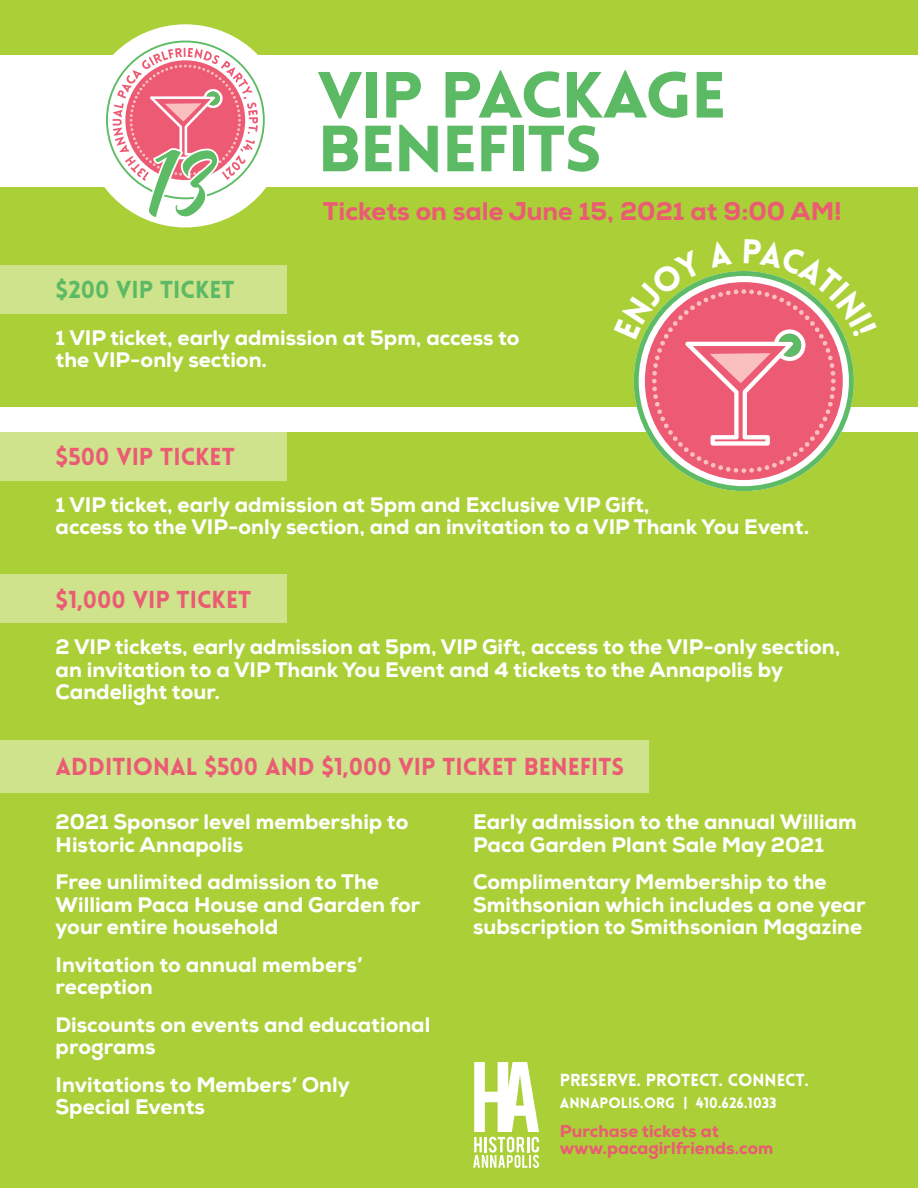
<style>
.page{position:relative;width:918px;height:1188px;background:#fff}
.page>*{position:absolute;margin:0;border:0;box-sizing:border-box;transform-origin:0 0}
.t1{font:900 63.75px/53.7px "Lovelo";letter-spacing:-.025em;color:#5cba64;scale:1.11 1}
.t2{font:800 25.5px "Nexa";color:#eb5b73}
.t3{font:900 24px "Lovelo";color:#eb5b73}
.t4{font:900 24px "Lovelo";color:#5cba64}
.t5{font:800 21px/22.5px "Nexa";color:#fff}
.t6{font:800 17.1px/17.1px "Nexa";color:#eb5b73}
.t7{font:900 17.1px "Lovelo";color:#fff}
.t8{font:900 14.7px "Lovelo";color:#fff}
.s1{font-family:"Nexa";font-weight:800}
</style>
<div class="page">
<div style="left:0;top:432px;width:918px;height:756px;background:#aacf37"></div>
<div style="left:0;top:0;width:918px;height:407px;background:#aacf37"></div>
<div style="left:84px;top:24px;width:203px;height:203px;background:#fff;border-radius:50%"></div>
<div style="left:0;top:56px;width:918px;height:131px;background:#fff"></div>
<div style="left:0;top:265px;width:287px;height:48px;background:#cee38c"></div>
<div style="left:0;top:740px;width:648px;height:53px;background:#cee38c"></div>
<svg style="left:683px;top:473px;width:121px;height:18px"></svg>
<svg style="left:473px;top:1062px;width:66px;height:106px"></svg>
<div style="left:0;top:432px;width:287px;height:48px;background:#cee38c"></div>
<div style="left:0;top:574px;width:287px;height:49px;background:#cee38c"></div>
<svg style="left:113px;top:48px;width:145px;height:172px"></svg>
<svg style="left:633px;top:271px;width:221px;height:202px"></svg>
<h1 class="t1" style="left:317px;top:69px;width:370px">VIP PACKAGE<br>BENEFITS</h1>
<p class="t2" style="left:323px;top:195px;width:520px">Tickets on sale June 15, 2021 at 9:00 AM!</p>
<p class="t4" style="left:56px;top:275px;width:181px">$200 VIP TICKET</p>
<p class="t5" style="left:56px;top:326px;width:466px">1 VIP ticket, early admission at 5pm, access to the VIP-only section.</p>
<p class="t3" style="left:56px;top:442px;width:181px">$500 VIP TICKET</p>
<p class="t5" style="left:56px;top:493px;width:755px">1 VIP ticket, early admission at 5pm and Exclusive VIP Gift,<br>access to the VIP-only section, and an invitation to a VIP Thank You Event.</p>
<p class="t3" style="left:56px;top:584px;width:197px">$1,000 VIP TICKET</p>
<p class="t5" style="left:56px;top:636px;width:786px">2 VIP tickets, early admission at 5pm, VIP Gift, access to the VIP-only section, an invitation to a VIP Thank You Event and 4 tickets to the Annapolis by<br>Candelight tour.</p>
<p class="t3" style="left:56px;top:752px;width:570px">ADDITIONAL $500 AND $1,000 VIP TICKET BENEFITS</p>
<p class="t5" style="left:56px;top:811px;width:354px">2021 Sponsor level membership to<br>Historic Annapolis</p>
<p class="t5" style="left:56px;top:871px;width:366px">Free unlimited admission to The<br>William Paca House and Garden for your entire household</p>
<p class="t5" style="left:56px;top:953px;width:309px">Invitation to annual members’ reception</p>
<p class="t5" style="left:56px;top:1013px;width:376px">Discounts on events and educational programs</p>
<p class="t5" style="left:56px;top:1073px;width:296px">Invitations to Members’ Only<br>Special Events</p>
<p class="t5" style="left:473px;top:811px;width:385px">Early admission to the annual William<br>Paca Garden Plant Sale May 2021</p>
<p class="t5" style="left:473px;top:871px;width:394px">Complimentary Membership to the<br>Smithsonian which includes a one year subscription to Smithsonian Magazine</p>
<p class="t7" style="left:560px;top:1070px;width:251px">PRESERVE. PROTECT. CONNECT.</p>
<p class="t8" style="left:560px;top:1094px;width:218px">ANNAPOLIS.ORG <span class="s1">|</span> 410.626.1033</p>
<p class="t6" style="left:560px;top:1122px;width:215px">Purchase tickets at www.pacagirlfriends.com</p>
</div>
